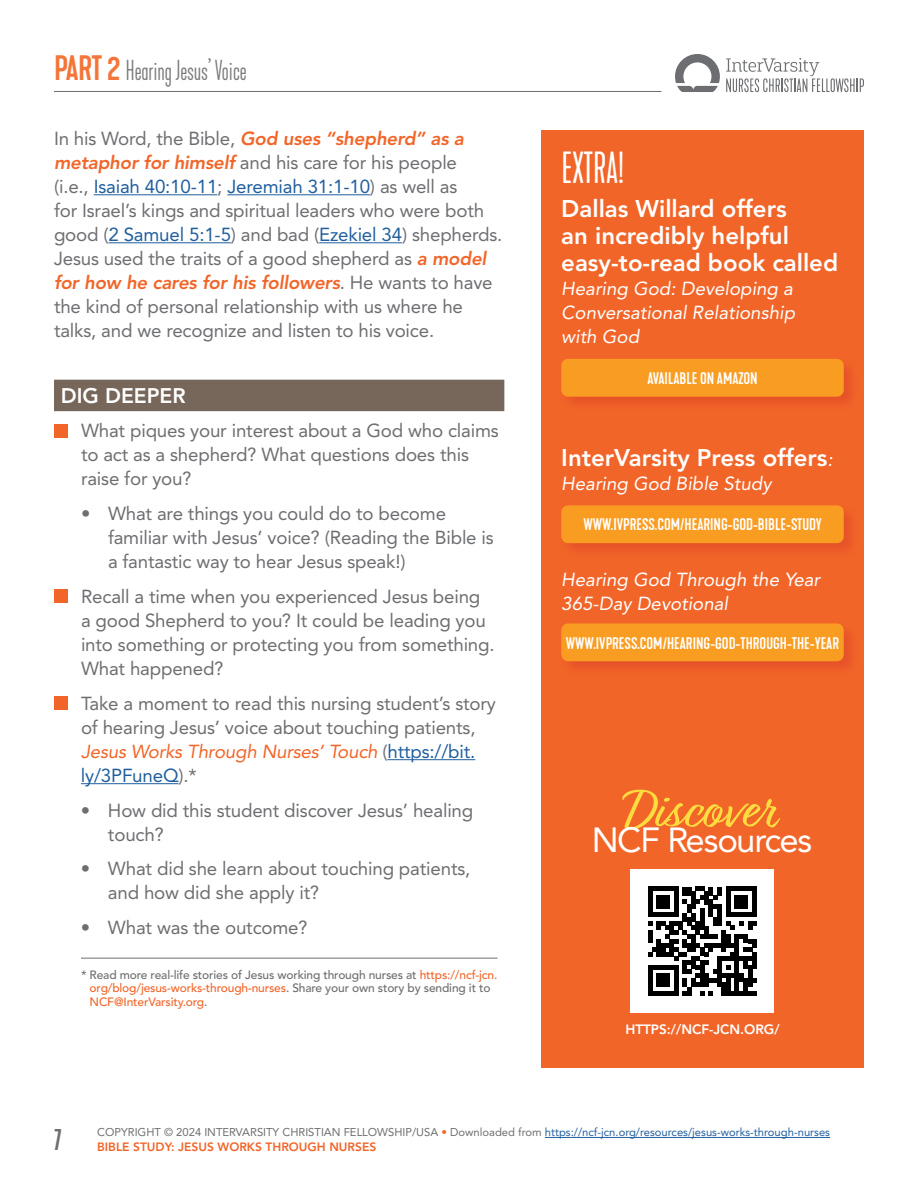
<style>
.page{position:relative;width:918px;height:1188px;background:#fff}
.page>*{position:absolute;margin:0;border:0;box-sizing:border-box;transform-origin:0 0}
.t1{font:56.7px "Relation";color:#fcdc3f}
.t2{font:42px "Kapra Neue Pro Light Condensed Rounded";letter-spacing:-.01em;color:#fff}
.t3{font:34.65px "Avenir LT Std";letter-spacing:-.04em;color:#fff}
.t4{font:30px "Kapra Neue Pro Regular Condensed Rounded";color:#6d6e71}
.t5{font:27px "Kapra Neue Pro Extra Light Condensed Rounded";letter-spacing:-.01em;color:#7c7c7f}
.t6{font:800 24px/27px "Avenir LT Std";color:#fff}
.t7{font:800 21px "Avenir LT Std";color:#fff}
.t8{font:18.75px/24px "Avenir LT Std";letter-spacing:-.01em;color:#6d6e71}
.t9{font:italic 18.75px/24px "Avenir LT Std";color:#fff;text-align:justify}
.t10{font:15.75px "Kapra Neue Pro Medium Rounded";color:#fff}
.t11{font:800 13.5px "Avenir LT Std";color:#fff}
.t12{font:500 12px/13.5px "Avenir LT Std";letter-spacing:-.01em;color:#6d6e71}
.t13{font:800 12px "Avenir LT Std";color:#f26529}
.t14{font:11.25px "Avenir LT Std";color:#6d6e71}
.s1{font-family:"Kapra Neue Pro Medium Rounded";font-size:33px;color:#f4753a}
.s2{font-weight:800;font-style:italic;color:#f26529}
.s3{color:#215e9e}
.s4{font-style:italic;color:#f26529}
.s5{color:#f26529}
.s6{font-weight:400;font-style:italic;font-size:18.75px}
</style>
<div class="page">
<svg style="left:675px;top:54px;width:45px;height:38px"></svg>
<svg style="left:726px;top:58px;width:138px;height:34px"></svg>
<hr style="left:54px;top:91px;width:608px;height:1px;background:#6d6e71">
<hr style="left:545px;top:1137px;width:285px;height:1px;background:#215e9e">
<div style="left:541px;top:131px;width:323px;height:937px;background:#f26529"></div>
<div style="left:560px;top:358px;width:299px;height:54px;background:#ed5d28"></div>
<div style="left:561px;top:359px;width:283px;height:38px;background:#f99d22;border-radius:7px"></div>
<div style="left:560px;top:504px;width:299px;height:54px;background:#ec5d28"></div>
<div style="left:561px;top:505px;width:283px;height:38px;background:#f99d22;border-radius:7px"></div>
<div style="left:560px;top:622px;width:299px;height:54px;background:#ec5d28"></div>
<div style="left:561px;top:623px;width:283px;height:38px;background:#f99d22;border-radius:7px"></div>
<hr style="left:94px;top:194px;width:123px;height:1px;background:#215e9e">
<hr style="left:227px;top:194px;width:143px;height:1px;background:#215e9e">
<hr style="left:108px;top:242px;width:123px;height:1px;background:#215e9e">
<hr style="left:319px;top:242px;width:83px;height:1px;background:#215e9e">
<div style="left:54px;top:380px;width:450px;height:31px;background:#77675a"></div>
<hr style="left:387px;top:759px;width:88px;height:1px;background:#215e9e">
<hr style="left:81px;top:783px;width:97px;height:1px;background:#215e9e">
<hr style="left:81px;top:958px;width:417px;height:1px;background:#6d6e71">
<div style="left:54px;top:424px;width:14px;height:13px;background:#f26529"></div>
<div style="left:54px;top:590px;width:14px;height:13px;background:#f26529"></div>
<div style="left:54px;top:696px;width:14px;height:14px;background:#f26529"></div>
<div style="left:630px;top:869px;width:144px;height:144px;background:#fff"></div>
<svg style="left:648px;top:887px;width:109px;height:108px"></svg>
<h3 class="t5" style="left:54px;top:55px;width:194px"><span class="s1">PART 2</span> Hearing Jesus’ Voice</h3>
<p class="t8" style="left:54px;top:127px;width:450px">In his Word, the Bible, <span class="s2">God uses “shepherd” as a metaphor for himself</span> and his care for his people<br>(i.e., <span class="s3">Isaiah 40:10-11</span>; <span class="s3">Jeremiah 31:1-10</span>) as well as<br>for Israel’s kings and spiritual leaders who were both good (<span class="s3">2 Samuel 5:1-5</span>) and bad (<span class="s3">Ezekiel 34</span>) shepherds.<br>Jesus used the traits of a good shepherd as <span class="s2">a model for how he cares for his followers</span>. He wants to have the kind of personal relationship with us where he talks, and we recognize and listen to his voice.</p>
<p class="t7" style="left:61px;top:383px;width:126px">DIG DEEPER</p>
<p class="t8" style="left:81px;top:419px;width:419px">What piques your interest about a God who claims to act as a shepherd? What questions does this raise for you?</p>
<p class="t8" style="left:108px;top:502px;width:387px;text-indent:-27px">• What are things you could do to become familiar with Jesus’ voice? (Reading the Bible is a fantastic way to hear Jesus speak!)</p>
<p class="t8" style="left:81px;top:585px;width:415px">Recall a time when you experienced Jesus being a good Shepherd to you? It could be leading you into something or protecting you from something.<br>What happened?</p>
<p class="t8" style="left:81px;top:691px;width:417px">Take a moment to read this nursing student’s story of hearing Jesus’ voice about touching patients, <span class="s4">Jesus Works Through Nurses’ Touch</span> (<span class="s3">https://bit. ly/3PFuneQ</span>).*</p>
<p class="t8" style="left:108px;top:798px;width:367px;text-indent:-27px">• How did this student discover Jesus’ healing touch?</p>
<p class="t8" style="left:108px;top:857px;width:364px;text-indent:-27px">• What did she learn about touching patients, and how did she apply it?</p>
<p class="t8" style="left:81px;top:916px;width:228px">• What was the outcome?</p>
<p class="t12" style="left:90px;top:968px;width:409px;text-indent:-9px">* Read more real-life stories of Jesus working through nurses at <span class="s5">https://ncf-jcn. org/blog/jesus-works-through-nurses</span>. Share your own story by sending it to<br><span class="s5">NCF@InterVarsity.org</span>.</p>
<h2 class="t2" style="left:561px;top:143px;width:65px">EXTRA!</h2>
<p class="t6" style="left:561px;top:195px;width:278px">Dallas Willard offers<br>an incredibly helpful easy-to-read book called</p>
<p class="t9" style="left:561px;top:277px;width:235px">Hearing God: Developing a Conversational Relationship with God</p>
<p class="t10" style="left:647px;top:369px;width:112px">AVAILABLE ON AMAZON</p>
<p class="t6" style="left:561px;top:444px;width:273px">InterVarsity Press offers<span class="s6">:</span></p>
<p class="t9" style="left:561px;top:472px;width:212px">Hearing God Bible Study</p>
<p class="t10" style="left:583px;top:515px;width:240px">WWW.IVPRESS.COM/HEARING-GOD-BIBLE-STUDY</p>
<p class="t9" style="left:561px;top:568px;width:260px">Hearing God Through the Year<br>365-Day Devotional</p>
<p class="t10" style="left:566px;top:633px;width:275px">WWW.IVPRESS.COM/HEARING-GOD-THROUGH-THE-YEAR</p>
<h1 class="t1" style="left:623px;top:778px;width:153px">Discover</h1>
<h3 class="t3" style="left:592px;top:819px;width:222px">NCF Resources</h3>
<p class="t11" style="left:625px;top:1021px;width:156px">HTTPS://NCF-JCN.ORG/</p>
<h3 class="t4" style="left:54px;top:1121px;width:9px">7</h3>
<p class="t14" style="left:97px;top:1126px;width:734px">COPYRIGHT © 2024 INTERVARSITY CHRISTIAN FELLOWSHIP/USA <span class="s5">•</span> Downloaded from <span class="s3">https://ncf-jcn.org/resources/jesus-works-through-nurses</span></p>
<p class="t13" style="left:97px;top:1140px;width:281px">BIBLE STUDY: JESUS WORKS THROUGH NURSES</p>
</div>
